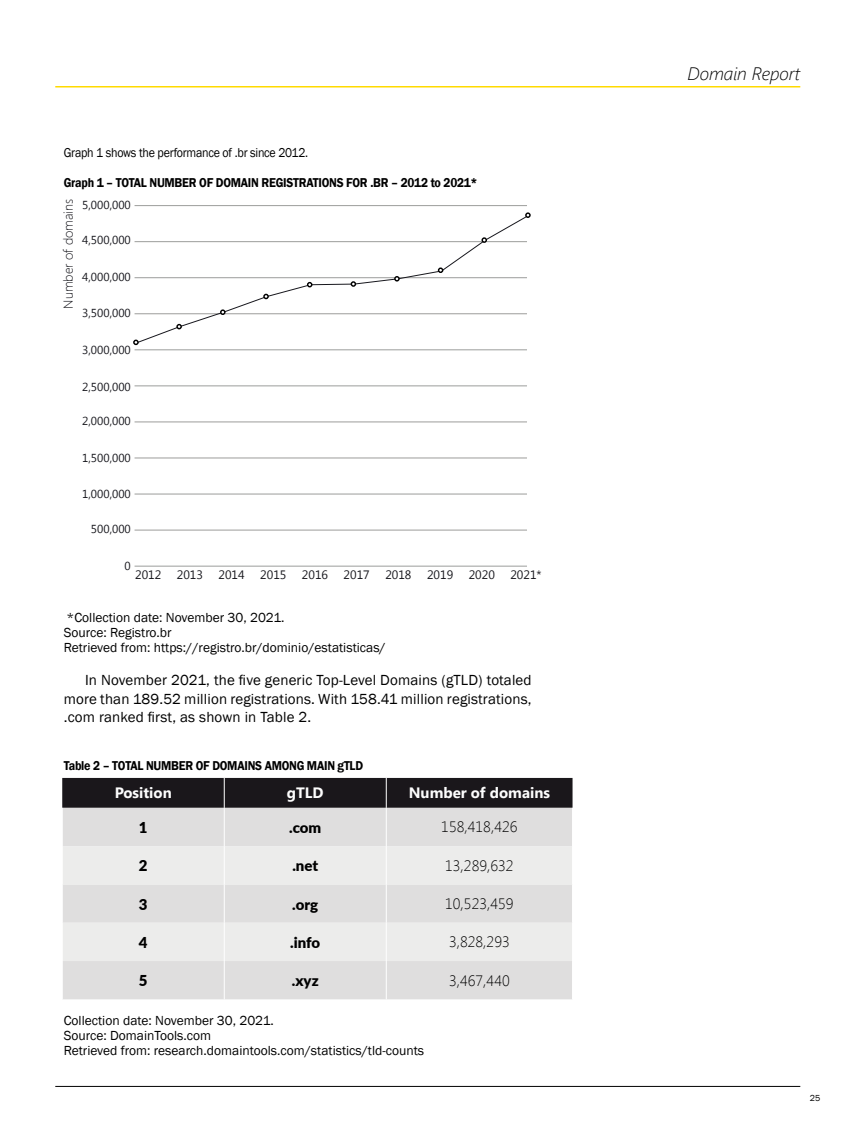
<style>
.page{position:relative;width:859px;height:1132px;background:#fff}
.page>*{position:absolute;margin:0;border:0;box-sizing:border-box;transform-origin:0 0}
.t1{font:italic 300 18px "Segoe UI";color:#000}
.t2{font:15px/18px "Franklin Gothic";letter-spacing:.01em;color:#000;text-align:justify}
.t3{font:300 15px "Segoe UI";color:#000}
.t4{font:700 15px "Segoe UI";color:#fdfdfd}
.t5{font:900 15px "Lato";color:#000}
.t6{font:13.5px/15px "Franklin Gothic";color:#000}
.t7{font:600 13.2px "Franklin Gothic";letter-spacing:-.02em;color:#000;scale:.91 1}
.t8{font:13.2px "Franklin Gothic";letter-spacing:-.02em;color:#000;scale:.91 1}
.t9{font:300 13.05px "Segoe UI";color:#17171d}
.t10{font:12.15px "Segoe UI";color:#17171d}
.t11{font:11.55px "Segoe UI";color:#17171d}
.t12{font:9px "Franklin Gothic";color:#000}
</style>
<div class="page">
<hr style="left:55px;top:1085px;width:745px;height:1px;background:#000">
<hr style="left:135px;top:529px;width:392px;height:1px;background:#9c9d9b">
<hr style="left:135px;top:493px;width:392px;height:1px;background:#9c9d9b">
<hr style="left:135px;top:457px;width:392px;height:1px;background:#9c9d9b">
<hr style="left:135px;top:421px;width:392px;height:1px;background:#9c9d9b">
<hr style="left:135px;top:385px;width:392px;height:1px;background:#9c9d9b">
<hr style="left:135px;top:349px;width:392px;height:1px;background:#9c9d9b">
<hr style="left:135px;top:205px;width:392px;height:1px;background:#9c9d9b">
<hr style="left:135px;top:565px;width:392px;height:1px;background:#9c9d9b">
<svg style="left:135px;top:217px;width:392px;height:126px"></svg>
<svg style="left:394px;top:276px;width:6px;height:5px"></svg>
<svg style="left:351px;top:281px;width:5px;height:6px"></svg>
<svg style="left:307px;top:282px;width:5px;height:5px"></svg>
<svg style="left:263px;top:293px;width:6px;height:6px"></svg>
<svg style="left:220px;top:309px;width:6px;height:6px"></svg>
<svg style="left:176px;top:324px;width:6px;height:5px"></svg>
<svg style="left:133px;top:339px;width:6px;height:6px"></svg>
<svg style="left:438px;top:267px;width:5px;height:6px"></svg>
<svg style="left:481px;top:237px;width:6px;height:6px"></svg>
<svg style="left:525px;top:212px;width:6px;height:6px"></svg>
<div style="left:62px;top:777px;width:510px;height:30px;background:#1a171b"></div>
<div style="left:63px;top:807px;width:509px;height:191px;background:#dfdede"></div>
<svg style="left:63px;top:845px;width:509px;height:115px;background:#e7e7e6"></svg>
<hr style="left:224px;top:777px;width:1px;height:30px;background:#fff">
<hr style="left:386px;top:777px;width:1px;height:30px;background:#fff">
<hr style="left:224px;top:922px;width:1px;height:38px;background:#fff">
<hr style="left:386px;top:922px;width:1px;height:38px;background:#fff">
<hr style="left:224px;top:845px;width:1px;height:39px;background:#fff">
<hr style="left:386px;top:845px;width:1px;height:39px;background:#fff">
<hr style="left:224px;top:807px;width:1px;height:38px;background:#fff">
<hr style="left:386px;top:807px;width:1px;height:38px;background:#fff">
<hr style="left:224px;top:884px;width:1px;height:38px;background:#fff">
<hr style="left:386px;top:884px;width:1px;height:38px;background:#fff">
<hr style="left:224px;top:960px;width:1px;height:38px;background:#fff">
<hr style="left:386px;top:960px;width:1px;height:38px;background:#fff">
<hr style="left:55px;top:86px;width:745px;height:1px;background:#ffda00">
<p class="t8" style="left:64px;top:144px;width:270px">Graph 1 shows the performance of .br since 2012.</p>
<p class="t7" style="left:64px;top:174px;width:456px">Graph 1 – TOTAL NUMBER OF DOMAIN REGISTRATIONS FOR .BR – 2012 to 2021*</p>
<p class="t9" style="left:59px;top:308px;width:111px;rotate:-90deg">Number of domains</p>
<p class="t11" style="left:82px;top:197px;width:50px">5,000,000</p>
<p class="t11" style="left:82px;top:232px;width:50px">4,500,000</p>
<p class="t11" style="left:82px;top:268px;width:50px">4,000,000</p>
<p class="t11" style="left:82px;top:305px;width:50px">3,500,000</p>
<p class="t11" style="left:82px;top:342px;width:50px">3,000,000</p>
<p class="t11" style="left:82px;top:378px;width:50px">2,500,000</p>
<p class="t11" style="left:82px;top:413px;width:50px">2,000,000</p>
<p class="t11" style="left:82px;top:449px;width:50px">1,500,000</p>
<p class="t11" style="left:82px;top:486px;width:50px">1,000,000</p>
<p class="t11" style="left:91px;top:521px;width:41px">500,000</p>
<p class="t11" style="left:125px;top:557px;width:8px">0</p>
<p class="t10" style="left:135px;top:566px;width:28px">2012</p>
<p class="t10" style="left:177px;top:566px;width:28px">2013</p>
<p class="t10" style="left:219px;top:566px;width:28px">2014</p>
<p class="t10" style="left:260px;top:566px;width:28px">2015</p>
<p class="t10" style="left:302px;top:566px;width:28px">2016</p>
<p class="t10" style="left:344px;top:566px;width:28px">2017</p>
<p class="t10" style="left:385px;top:566px;width:28px">2018</p>
<p class="t10" style="left:427px;top:566px;width:28px">2019</p>
<p class="t10" style="left:469px;top:566px;width:28px">2020</p>
<p class="t10" style="left:510px;top:566px;width:33px">2021*</p>
<p class="t6" style="left:64px;top:610px;width:323px">*Collection date: November 30, 2021.<br>Source: Registro.br<br>Retrieved from: https://registro.br/dominio/estatisticas/</p>
<p class="t2" style="left:64px;top:671px;width:469px;text-indent:21px">In November 2021, the five generic Top-Level Domains (gTLD) totaled more than 189.52 million registrations. With 158.41 million registrations, .com ranked first, as shown in Table 2.</p>
<p class="t7" style="left:64px;top:756px;width:331px">Table 2 – TOTAL NUMBER OF DOMAINS AMONG MAIN gTLD</p>
<p class="t4" style="left:115px;top:782px;width:59px">Position</p>
<p class="t4" style="left:287px;top:782px;width:38px">gTLD</p>
<p class="t4" style="left:409px;top:782px;width:143px">Number of domains</p>
<p class="t5" style="left:139px;top:816px;width:10px">1</p>
<p class="t5" style="left:289px;top:816px;width:34px">.com</p>
<p class="t3" style="left:441px;top:816px;width:78px">158,418,426</p>
<p class="t5" style="left:139px;top:854px;width:10px">2</p>
<p class="t5" style="left:292px;top:854px;width:27px">.net</p>
<p class="t3" style="left:445px;top:854px;width:70px">13,289,632</p>
<p class="t5" style="left:139px;top:892px;width:10px">3</p>
<p class="t5" style="left:292px;top:892px;width:28px">.org</p>
<p class="t3" style="left:445px;top:893px;width:70px">10,523,459</p>
<p class="t5" style="left:139px;top:930px;width:10px">4</p>
<p class="t5" style="left:290px;top:930px;width:32px">.info</p>
<p class="t3" style="left:449px;top:931px;width:62px">3,828,293</p>
<p class="t5" style="left:139px;top:969px;width:10px">5</p>
<p class="t5" style="left:292px;top:969px;width:28px">.xyz</p>
<p class="t3" style="left:449px;top:969px;width:62px">3,467,440</p>
<p class="t6" style="left:64px;top:1012px;width:362px">Collection date: November 30, 2021.<br>Source: DomainTools.com<br>Retrieved from: research.domaintools.com/statistics/tld-counts</p>
<h1 class="t1" style="left:687px;top:61px;width:114px">Domain Report</h1>
<p class="t12" style="left:810px;top:1091px;width:12px">25</p>
</div>
